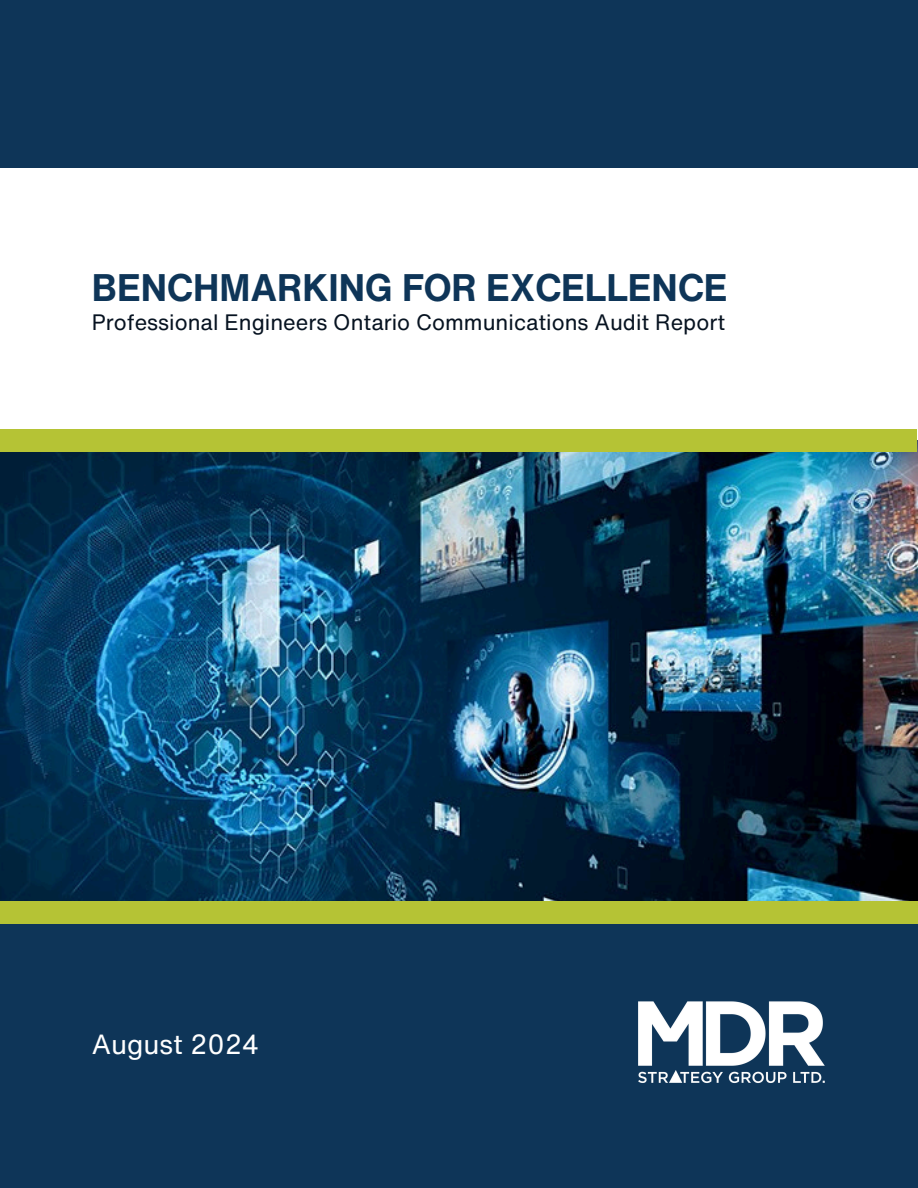
<style>
.page{position:relative;width:918px;height:1188px;background:#fff}
.page>*{position:absolute;margin:0;border:0;box-sizing:border-box;transform-origin:0 0}
.t1{font:700 37.35px "Helvetica Now Text";color:#0e3558}
.t2{font:27px "Helvetica Now Text";color:#fff}
.t3{font:21.75px "Helvetica Now Text";color:#061220}
</style>
<div class="page">
<div style="left:0;top:0;width:918px;height:168px;background:#0e3558"></div>
<img style="left:0;top:440px;width:918px;height:462px">
<div style="left:0;top:902px;width:918px;height:286px;background:#0e3558"></div>
<img style="left:638px;top:1001px;width:187px;height:82px">
<div style="left:0;top:902px;width:918px;height:22px;background:#b5c335"></div>
<div style="left:0;top:429px;width:917px;height:22px;background:#b5c335"></div>
<h2 class="t1" style="left:92px;top:259px;width:637px">BENCHMARKING FOR EXCELLENCE</h2>
<p class="t3" style="left:92px;top:306px;width:635px">Professional Engineers Ontario Communications Audit Report</p>
<p class="t2" style="left:92px;top:1024px;width:169px">August 2024</p>
</div>
